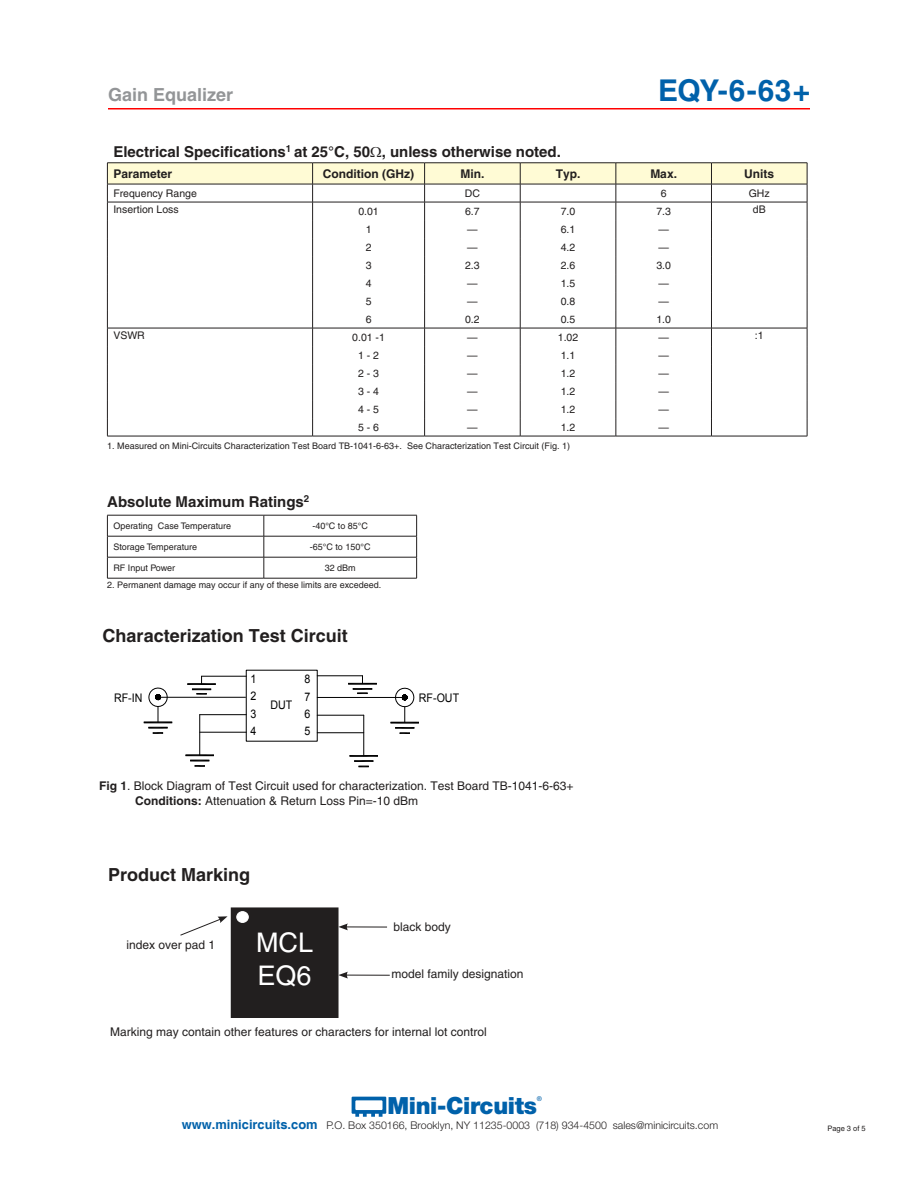
<style>
.page{position:relative;width:918px;height:1188px;background:#fff}
.page>*{position:absolute;margin:0;border:0;box-sizing:border-box;transform-origin:0 0}
.t1{font:700 30px "Helvetica";color:#0061aa}
.t2{font:27px/32.4px "Helvetica";color:#fff}
.t3{font:900 23.7px "Helvetica Neue";letter-spacing:-.015em;color:#0061aa}
.t4{font:700 18px "Helvetica";color:#221f1f}
.t5{font:700 18px "Helvetica";color:#939597}
.t6{font:700 15px "Helvetica";color:#221f1f}
.t7{font:12px/14.4px "Helvetica";color:#221f1f}
.t8{font:700 12px "Helvetica";color:#221f1f}
.t9{font:11.85px/17.4px "Arial";color:#000;text-align:justify;scale:.9 1}
.t10{font:300 10.65px "Helvetica Neue";color:#221f1f}
.t11{font:10.5px "Helvetica";color:#221f1f}
.t12{font:9px "Helvetica";color:#221f1f}
.t13{font:7.5px "Helvetica";color:#221f1f}
.t14{font:500 6.6px "Helvetica Neue";color:#0061aa}
.s1{font-weight:700}
.s2{font-family:"Helvetica";font-weight:700;font-size:12.9px;color:#0061aa}
</style>
<div class="page">
<hr style="left:108px;top:108px;width:702px;height:1px;background:#f00">
<svg style="left:352px;top:1097px;width:34px;height:20px"></svg>
<hr style="left:107px;top:515px;width:157px;height:1px;background:#221f1f">
<hr style="left:264px;top:515px;width:153px;height:1px;background:#221f1f">
<hr style="left:107px;top:536px;width:157px;height:1px;background:#221f1f">
<hr style="left:264px;top:536px;width:153px;height:1px;background:#221f1f">
<hr style="left:107px;top:557px;width:157px;height:1px;background:#221f1f">
<svg style="left:107px;top:515px;width:1px;height:63px"></svg>
<hr style="left:264px;top:557px;width:153px;height:1px;background:#221f1f">
<svg style="left:264px;top:515px;width:1px;height:63px"></svg>
<svg style="left:416px;top:515px;width:1px;height:63px"></svg>
<hr style="left:107px;top:578px;width:157px;height:1px;background:#221f1f">
<hr style="left:264px;top:578px;width:153px;height:1px;background:#221f1f">
<div style="left:231px;top:908px;width:107px;height:109px;background:#221f1f"></div>
<div style="left:231px;top:908px;width:107px;height:110px;border:1px solid #221f1f"></div>
<div style="left:237px;top:912px;width:11px;height:10px;background:#fff;border-radius:50%"></div>
<div style="left:236px;top:911px;width:13px;height:12px;border:1px solid #fff;border-radius:50%"></div>
<hr style="left:345px;top:927px;width:42px;height:1px;background:#221f1f">
<svg style="left:338px;top:923px;width:10px;height:7px"></svg>
<hr style="left:345px;top:975px;width:45px;height:1px;background:#221f1f">
<svg style="left:338px;top:972px;width:10px;height:7px"></svg>
<svg style="left:180px;top:916px;width:48px;height:20px"></svg>
<svg style="left:107px;top:163px;width:701px;height:273px"></svg>
<hr style="left:107px;top:436px;width:206px;height:1px;background:#221f1f">
<hr style="left:711px;top:436px;width:96px;height:1px;background:#221f1f">
<hr style="left:313px;top:436px;width:112px;height:1px;background:#221f1f">
<hr style="left:425px;top:436px;width:95px;height:1px;background:#221f1f">
<hr style="left:520px;top:436px;width:96px;height:1px;background:#221f1f">
<hr style="left:616px;top:436px;width:95px;height:1px;background:#221f1f">
<hr style="left:317px;top:697px;width:86px;height:1px;background:#000">
<svg style="left:186px;top:755px;width:28px;height:12px"></svg>
<hr style="left:199px;top:715px;width:1px;height:40px;background:#000">
<hr style="left:200px;top:732px;width:46px;height:1px;background:#000">
<hr style="left:200px;top:714px;width:46px;height:1px;background:#000">
<svg style="left:350px;top:755px;width:28px;height:12px"></svg>
<hr style="left:363px;top:715px;width:1px;height:41px;background:#000">
<hr style="left:317px;top:732px;width:47px;height:1px;background:#000">
<hr style="left:317px;top:715px;width:47px;height:1px;background:#000">
<hr style="left:160px;top:697px;width:86px;height:1px;background:#000">
<svg style="left:143px;top:675px;width:73px;height:59px"></svg>
<hr style="left:202px;top:676px;width:44px;height:1px;background:#000">
<svg style="left:348px;top:676px;width:71px;height:59px"></svg>
<hr style="left:317px;top:675px;width:46px;height:1px;background:#000">
<h3 class="t5" style="left:108px;top:88px;width:127px">Gain Equalizer</h3>
<h1 class="t1" style="left:658px;top:79px;width:154px">EQY-6-63+</h1>
<h3 class="t6" style="left:113px;top:146px;width:449px">Electrical Specifications<sup>1</sup> at 25°C, 50 , unless otherwise noted.</h3>
<h3 class="t8" style="left:113px;top:169px;width:60px">Parameter</h3>
<h3 class="t8" style="left:323px;top:169px;width:93px">Condition (GHz)</h3>
<h3 class="t8" style="left:460px;top:169px;width:25px">Min.</h3>
<h3 class="t8" style="left:556px;top:169px;width:26px">Typ.</h3>
<h3 class="t8" style="left:650px;top:169px;width:28px">Max.</h3>
<h3 class="t8" style="left:744px;top:169px;width:31px">Units</h3>
<p class="t11" style="left:113px;top:189px;width:85px">Frequency Range</p>
<p class="t11" style="left:465px;top:189px;width:17px">DC</p>
<p class="t11" style="left:661px;top:189px;width:7px">6</p>
<p class="t11" style="left:749px;top:189px;width:22px">GHz</p>
<p class="t11" style="left:113px;top:205px;width:67px">Insertion Loss</p>
<p class="t11" style="left:358px;top:207px;width:22px">0.01</p>
<p class="t11" style="left:465px;top:207px;width:16px">6.7</p>
<p class="t11" style="left:561px;top:207px;width:16px">7.0</p>
<p class="t11" style="left:656px;top:207px;width:16px">7.3</p>
<p class="t11" style="left:753px;top:205px;width:14px">dB</p>
<p class="t11" style="left:366px;top:225px;width:7px">1</p>
<p class="t11" style="left:467px;top:225px;width:12px">—</p>
<p class="t11" style="left:561px;top:225px;width:16px">6.1</p>
<p class="t11" style="left:658px;top:225px;width:12px">—</p>
<p class="t11" style="left:366px;top:243px;width:7px">2</p>
<p class="t11" style="left:467px;top:243px;width:12px">—</p>
<p class="t11" style="left:561px;top:243px;width:16px">4.2</p>
<p class="t11" style="left:658px;top:243px;width:12px">—</p>
<p class="t11" style="left:366px;top:261px;width:7px">3</p>
<p class="t11" style="left:465px;top:261px;width:16px">2.3</p>
<p class="t11" style="left:561px;top:261px;width:16px">2.6</p>
<p class="t11" style="left:656px;top:261px;width:16px">3.0</p>
<p class="t11" style="left:366px;top:279px;width:7px">4</p>
<p class="t11" style="left:467px;top:279px;width:12px">—</p>
<p class="t11" style="left:561px;top:279px;width:16px">1.5</p>
<p class="t11" style="left:658px;top:279px;width:12px">—</p>
<p class="t11" style="left:366px;top:297px;width:7px">5</p>
<p class="t11" style="left:467px;top:297px;width:12px">—</p>
<p class="t11" style="left:561px;top:297px;width:16px">0.8</p>
<p class="t11" style="left:658px;top:297px;width:12px">—</p>
<p class="t11" style="left:366px;top:315px;width:7px">6</p>
<p class="t11" style="left:465px;top:315px;width:16px">0.2</p>
<p class="t11" style="left:561px;top:315px;width:16px">0.5</p>
<p class="t11" style="left:656px;top:315px;width:16px">1.0</p>
<p class="t11" style="left:113px;top:331px;width:33px">VSWR</p>
<p class="t11" style="left:352px;top:333px;width:34px">0.01 -1</p>
<p class="t11" style="left:467px;top:333px;width:12px">—</p>
<p class="t11" style="left:558px;top:333px;width:22px">1.02</p>
<p class="t11" style="left:658px;top:333px;width:12px">—</p>
<p class="t11" style="left:755px;top:331px;width:10px">:1</p>
<p class="t11" style="left:358px;top:351px;width:23px">1 - 2</p>
<p class="t11" style="left:467px;top:351px;width:12px">—</p>
<p class="t11" style="left:561px;top:351px;width:16px">1.1</p>
<p class="t11" style="left:658px;top:351px;width:12px">—</p>
<p class="t11" style="left:358px;top:369px;width:23px">2 - 3</p>
<p class="t11" style="left:467px;top:369px;width:12px">—</p>
<p class="t11" style="left:561px;top:369px;width:16px">1.2</p>
<p class="t11" style="left:658px;top:369px;width:12px">—</p>
<p class="t11" style="left:358px;top:387px;width:23px">3 - 4</p>
<p class="t11" style="left:467px;top:387px;width:12px">—</p>
<p class="t11" style="left:561px;top:387px;width:16px">1.2</p>
<p class="t11" style="left:658px;top:387px;width:12px">—</p>
<p class="t11" style="left:358px;top:405px;width:23px">4 - 5</p>
<p class="t11" style="left:467px;top:405px;width:12px">—</p>
<p class="t11" style="left:561px;top:405px;width:16px">1.2</p>
<p class="t11" style="left:658px;top:405px;width:12px">—</p>
<p class="t11" style="left:358px;top:423px;width:23px">5 - 6</p>
<p class="t11" style="left:467px;top:423px;width:12px">—</p>
<p class="t11" style="left:561px;top:423px;width:16px">1.2</p>
<p class="t11" style="left:658px;top:423px;width:12px">—</p>
<p class="t12" style="left:107px;top:442px;width:464px">1. Measured on Mini-Circuits Characterization Test Board TB-1041-6-63+. See Characterization Test Circuit (Fig. 1)</p>
<h3 class="t6" style="left:107px;top:496px;width:204px">Absolute Maximum Ratings<sup>2</sup></h3>
<p class="t12" style="left:113px;top:523px;width:119px">Operating Case Temperature</p>
<p class="t12" style="left:312px;top:523px;width:57px">-40°C to 85°C</p>
<p class="t12" style="left:113px;top:544px;width:85px">Storage Temperature</p>
<p class="t12" style="left:310px;top:544px;width:62px">-65°C to 150°C</p>
<p class="t12" style="left:113px;top:565px;width:63px">RF Input Power</p>
<p class="t12" style="left:325px;top:565px;width:33px">32 dBm</p>
<p class="t12" style="left:107px;top:582px;width:276px">2. Permanent damage may occur if any of these limits are excedeed.</p>
<h3 class="t4" style="left:103px;top:629px;width:247px">Characterization Test Circuit</h3>
<h3 class="t9" style="left:251px;top:670px;width:8px">1<br>2<br>3</h3>
<h3 class="t9" style="left:304px;top:671px;width:8px">8<br>7<br>6</h3>
<h3 class="t9" style="left:114px;top:689px;width:33px">RF-IN</h3>
<h3 class="t9" style="left:419px;top:689px;width:46px">RF-OUT</h3>
<h3 class="t9" style="left:271px;top:697px;width:26px">DUT</h3>
<h3 class="t9" style="left:251px;top:722px;width:8px">4</h3>
<h3 class="t9" style="left:304px;top:723px;width:8px">5</h3>
<h3 class="t7" style="left:135px;top:780px;width:440px;text-indent:-36px"><span class="s1">Fig 1</span>. Block Diagram of Test Circuit used for characterization. Test Board TB-1041-6-63+<br><span class="s1">Conditions:</span> Attenuation &amp; Return Loss Pin=-10 dBm</h3>
<h3 class="t4" style="left:108px;top:868px;width:144px">Product Marking</h3>
<h3 class="t7" style="left:126px;top:939px;width:90px">index over pad 1</h3>
<h2 class="t2" style="left:256px;top:929px;width:58px">MCL<br>EQ6</h2>
<h3 class="t7" style="left:394px;top:921px;width:59px">black body</h3>
<h3 class="t7" style="left:392px;top:968px;width:134px">model family designation</h3>
<h3 class="t7" style="left:110px;top:1026px;width:378px">Marking may contain other features or characters for internal lot control</h3>
<h3 class="t3" style="left:387px;top:1092px;width:151px">Mini-Circuits</h3>
<p class="t14" style="left:537px;top:1095px;width:7px">®</p>
<p class="t10" style="left:182px;top:1121px;width:538px"><span class="s2">www.minicircuits.com</span> P.O. Box 350166, Brooklyn, NY 11235-0003 (718) 934-4500 sales@minicircuits.com</p>
<p class="t13" style="left:828px;top:1125px;width:40px">Page 3 of 5</p>
</div>
